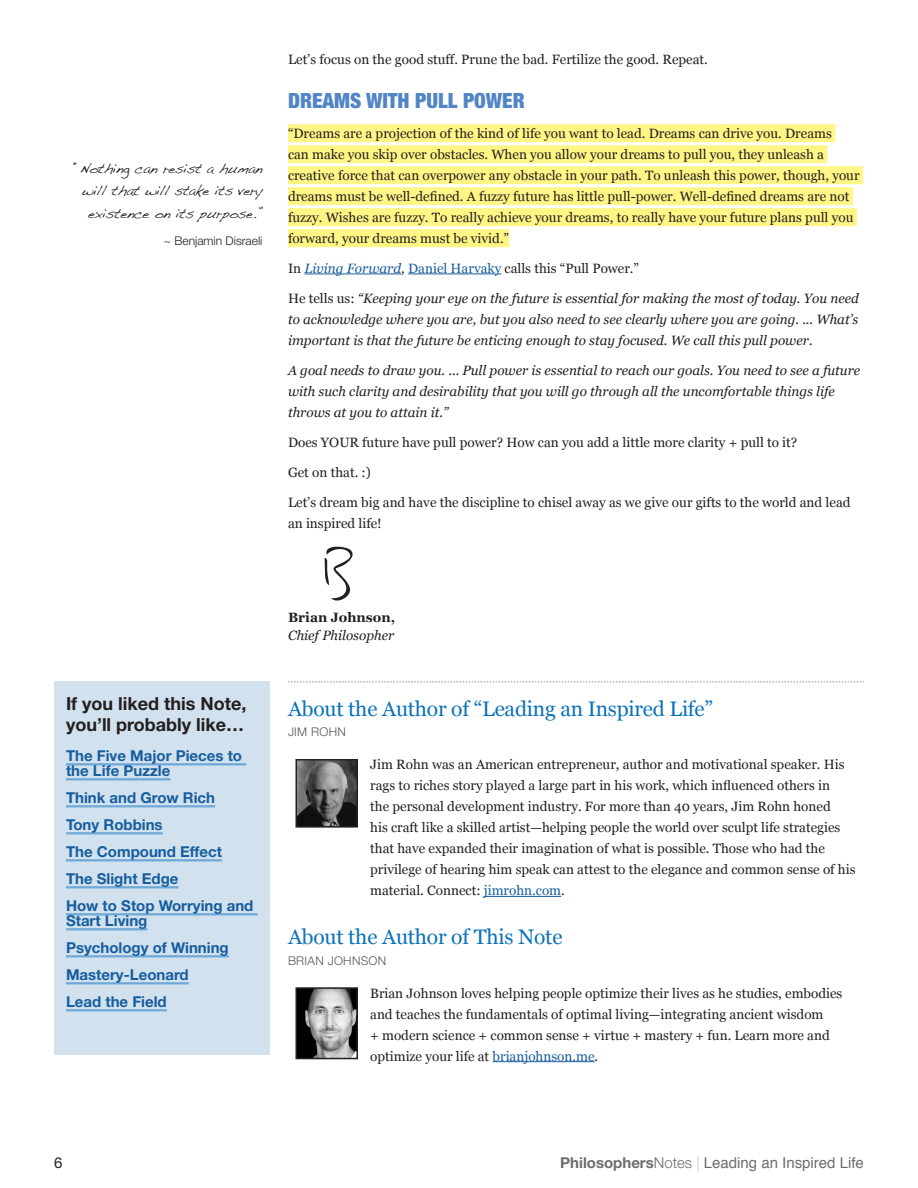
<style>
.page{position:relative;width:918px;height:1188px;background:#fff}
.page>*{position:absolute;margin:0;border:0;box-sizing:border-box;transform-origin:0 0}
.t1{font:21px "Georgia";letter-spacing:-.01em;color:#0b72ba}
.t2{font:900 condensed 21px "Helvetica Neue";color:#5285c5}
.t3{font:700 18px/21.6px "Helvetica Neue";color:#231f20}
.RECOMMENDATION_H2{font:700 15px/15px "Helvetica Neue";color:#175d9e}
.t4{font:15px "Helvetica";color:#6c6d70}
.t5{font:15px "Helvetica Neue";color:#231f20}
.t6{font:13.5px/21px "Georgia";color:#231f20}
.P_TITLE{font:italic 13.5px/21px "Georgia";color:#231f20;text-align:justify}
.P_BOLD_NAME{font:700 13.5px "Georgia";color:#231f20}
.QUOTES{font:12px/22.5px "Dakota";letter-spacing:-.025em;color:#231f20;text-align:right}
.META{font:300 12px "Helvetica Neue";letter-spacing:.025em;color:#57585a}
.QUOTE_CITE{font:300 12px "Helvetica Neue";color:#231f20}
.s1{font-style:italic;color:#175d9e}
.s2{color:#175d9e}
.s3{font-style:normal}
.s4{font-family:"Helvetica Neue";font-weight:700}
.s5{font-family:"Helvetica Neue";font-weight:300}
.s6{font-family:"Helvetica Neue";font-weight:200}
</style>
<div class="page">
<div style="left:288px;top:124px;width:547px;height:18px;background:#fff685"></div>
<div style="left:288px;top:145px;width:539px;height:18px;background:#fff685"></div>
<div style="left:288px;top:166px;width:575px;height:18px;background:#fff685"></div>
<div style="left:288px;top:187px;width:565px;height:18px;background:#fff685"></div>
<div style="left:288px;top:208px;width:569px;height:18px;background:#fff685"></div>
<div style="left:288px;top:229px;width:221px;height:18px;background:#fff685"></div>
<hr style="left:304px;top:274px;width:97px;height:1px;background:#175d9e">
<hr style="left:408px;top:274px;width:93px;height:1px;background:#175d9e">
<div style="left:54px;top:682px;width:216px;height:373px;background:#d1e1ed"></div>
<hr style="left:66px;top:763px;width:180px;height:2px;background:#6fa8d6">
<hr style="left:66px;top:778px;width:104px;height:2px;background:#6fa8d6">
<hr style="left:66px;top:805px;width:149px;height:2px;background:#6fa8d6">
<hr style="left:66px;top:832px;width:97px;height:2px;background:#6fa8d6">
<hr style="left:66px;top:859px;width:156px;height:2px;background:#6fa8d6">
<hr style="left:66px;top:886px;width:112px;height:2px;background:#6fa8d6">
<hr style="left:66px;top:913px;width:192px;height:2px;background:#6fa8d6">
<hr style="left:66px;top:928px;width:81px;height:2px;background:#6fa8d6">
<hr style="left:66px;top:955px;width:163px;height:2px;background:#6fa8d6">
<hr style="left:66px;top:982px;width:123px;height:2px;background:#6fa8d6">
<hr style="left:66px;top:1009px;width:101px;height:2px;background:#6fa8d6">
<svg style="left:288px;top:682px;width:576px;height:1px"></svg>
<img style="left:299px;top:762px;width:56px;height:63px">
<div style="left:296px;top:759px;width:62px;height:69px;border:2px solid #231f20"></div>
<hr style="left:484px;top:896px;width:77px;height:1px;background:#175d9e">
<img style="left:299px;top:990px;width:56px;height:66px">
<div style="left:296px;top:987px;width:62px;height:72px;border:2px solid #231f20"></div>
<hr style="left:493px;top:1061px;width:102px;height:1px;background:#175d9e">
<svg style="left:324px;top:546px;width:29px;height:55px"></svg>
<p class="QUOTES" style="left:74px;top:158px;width:190px">“Nothing can resist a human will that will stake its very existence on its purpose.”</p>
<p class="QUOTE_CITE" style="left:164px;top:231px;width:100px">~ Benjamin Disraeli</p>
<p class="t6" style="left:288px;top:49px;width:421px">Let’s focus on the good stuff. Prune the bad. Fertilize the good. Repeat.</p>
<h1 class="t2" style="left:288px;top:83px;width:238px">DREAMS WITH PULL POWER</h1>
<p class="t6" style="left:288px;top:123px;width:573px">“Dreams are a projection of the kind of life you want to lead. Dreams can drive you. Dreams<br>can make you skip over obstacles. When you allow your dreams to pull you, they unleash a creative force that can overpower any obstacle in your path. To unleash this power, though, your dreams must be well-defined. A fuzzy future has little pull-power. Well-defined dreams are not fuzzy. Wishes are fuzzy. To really achieve your dreams, to really have your future plans pull you forward, your dreams must be vivid.”</p>
<p class="t6" style="left:288px;top:258px;width:353px">In <span class="s1">Living Forward</span>, <span class="s2">Daniel Harvaky</span> calls this “Pull Power.”</p>
<p class="P_TITLE" style="left:288px;top:288px;width:572px"><span class="s3">He tells us:</span> “Keeping your eye on the future is essential for making the most of today. You need to acknowledge where you are, but you also need to see clearly where you are going. ... What’s important is that the future be enticing enough to stay focused. We call this pull power.</p>
<p class="P_TITLE" style="left:288px;top:360px;width:574px;text-align:left">A goal needs to draw you. ... Pull power is essential to reach our goals. You need to see a future with such clarity and desirability that you will go through all the uncomfortable things life throws at you to attain it.”</p>
<p class="t6" style="left:288px;top:432px;width:511px">Does YOUR future have pull power? How can you add a little more clarity + pull to it?</p>
<p class="t6" style="left:288px;top:462px;width:84px">Get on that. :)</p>
<p class="t6" style="left:288px;top:492px;width:564px">Let’s dream big and have the discipline to chisel away as we give our gifts to the world and lead an inspired life!</p>
<h3 class="t3" style="left:66px;top:693px;width:182px">If you liked this Note, you’ll probably like…</h3>
<p class="RECOMMENDATION_H2" style="left:66px;top:749px;width:178px">The Five Major Pieces to the Life Puzzle</p>
<p class="RECOMMENDATION_H2" style="left:66px;top:791px;width:151px">Think and Grow Rich</p>
<p class="RECOMMENDATION_H2" style="left:66px;top:818px;width:98px">Tony Robbins</p>
<p class="RECOMMENDATION_H2" style="left:66px;top:845px;width:158px">The Compound Effect</p>
<p class="RECOMMENDATION_H2" style="left:66px;top:872px;width:114px">The Slight Edge</p>
<p class="RECOMMENDATION_H2" style="left:66px;top:899px;width:189px">How to Stop Worrying and<br>Start Living</p>
<p class="RECOMMENDATION_H2" style="left:66px;top:941px;width:164px">Psychology of Winning</p>
<p class="RECOMMENDATION_H2" style="left:66px;top:968px;width:124px">Mastery-Leonard</p>
<p class="RECOMMENDATION_H2" style="left:66px;top:995px;width:102px">Lead the Field</p>
<p class="P_BOLD_NAME" style="left:288px;top:608px;width:109px">Brian Johnson,</p>
<p class="P_TITLE" style="left:288px;top:625px;width:108px">Chief Philosopher</p>
<h1 class="t1" style="left:288px;top:696px;width:427px">About the Author of “Leading an Inspired Life”</h1>
<p class="META" style="left:288px;top:723px;width:59px">JIM ROHN</p>
<p class="t6" style="left:370px;top:754px;width:487px">Jim Rohn was an American entrepreneur, author and motivational speaker. His rags to riches story played a large part in his work, which influenced others in<br>the personal development industry. For more than 40 years, Jim Rohn honed<br>his craft like a skilled artist—helping people the world over sculpt life strategies that have expanded their imagination of what is possible. Those who had the privilege of hearing him speak can attest to the elegance and common sense of his material. Connect: <span class="s2">jimrohn.com</span>.</p>
<h1 class="t1" style="left:288px;top:924px;width:276px">About the Author of This Note</h1>
<p class="META" style="left:288px;top:951px;width:100px">BRIAN JOHNSON</p>
<p class="t6" style="left:370px;top:983px;width:474px">Brian Johnson loves helping people optimize their lives as he studies, embodies and teaches the fundamentals of optimal living—integrating ancient wisdom<br>+ modern science + common sense + virtue + mastery + fun. Learn more and optimize your life at <span class="s2">brianjohnson.me</span>.</p>
<p class="t5" style="left:54px;top:1152px;width:10px">6</p>
<p class="t4" style="left:560px;top:1151px;width:305px"><span class="s4">Philosophers</span><span class="s5">Notes</span> <span class="s6">|</span> Leading an Inspired Life</p>
</div>
